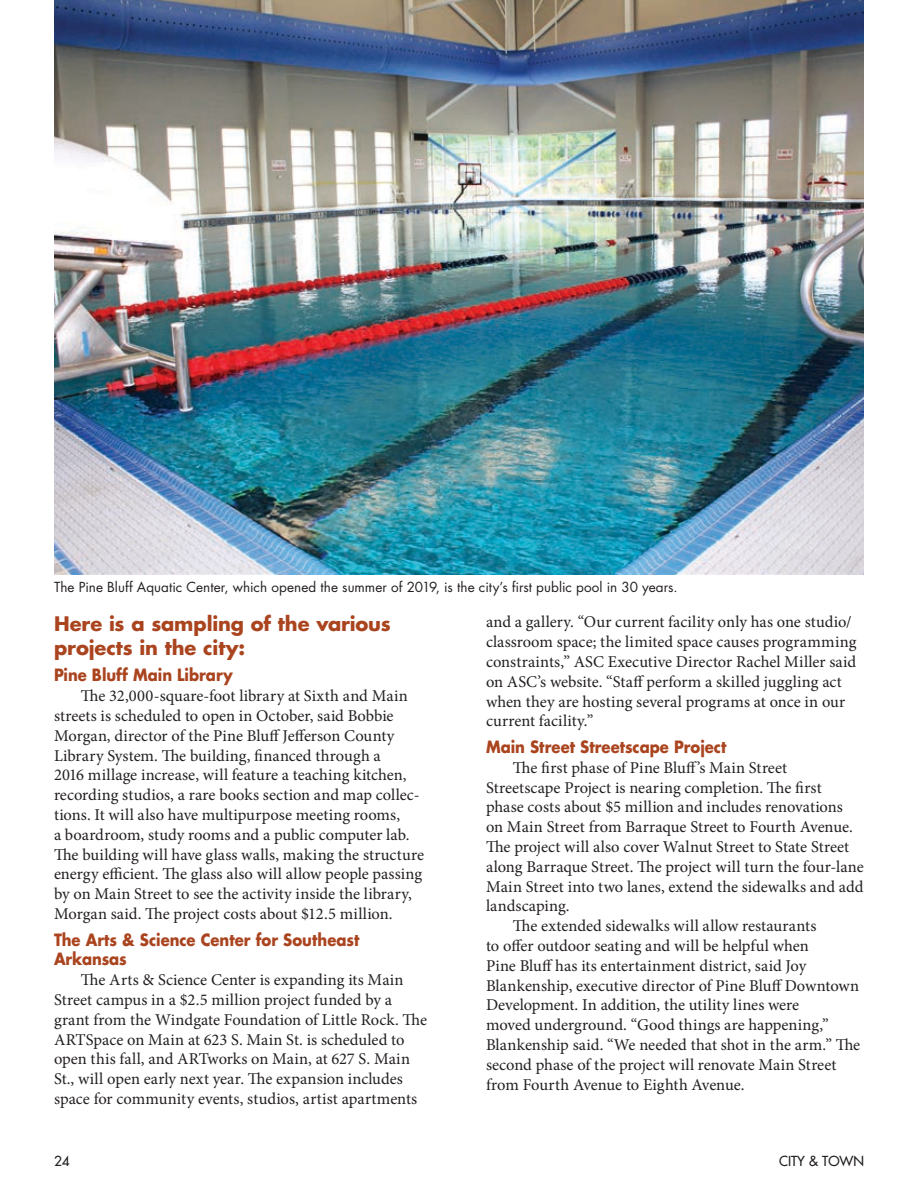
<style>
.page{position:relative;width:918px;height:1188px;background:#fff}
.page>*{position:absolute;margin:0;border:0;box-sizing:border-box;transform-origin:0 0}
.t1{font:700 19.5px/23.4px "Futura LT Pro";letter-spacing:-.005em;color:#aa441f}
.t2{font:16.5px/19.8px "Minion Pro";color:#231f20}
.t3{font:700 16.5px/19.8px "Futura LT Pro";color:#aa441f;scale:.9 1}
.t4{font:13.5px "Futura LT Pro";letter-spacing:.005em;color:#231f20}
.t5{font:500 13.5px "Futura LT Pro";color:#231f20}
</style>
<div class="page">
<img style="left:54px;top:0;width:810px;height:575px">
<p class="t4" style="left:54px;top:578px;width:625px">The Pine Bluff Aquatic Center, which opened the summer of 2019, is the city’s first public pool in 30 years.</p>
<p class="t1" style="left:54px;top:612px;width:338px">Here is a sampling of the various projects in the city:</p>
<p class="t3" style="left:54px;top:665px;width:200px">Pine Bluff Main Library</p>
<p class="t2" style="left:54px;top:686px;width:372px;text-indent:27px">The 32,000-square-foot library at Sixth and Main streets is scheduled to open in October, said Bobbie Morgan, director of the Pine Bluff Jefferson County Library System. The building, financed through a<br>2016 millage increase, will feature a teaching kitchen, recording studios, a rare books section and map collec&shy;tions. It will also have multipurpose meeting rooms,<br>a boardroom, study rooms and a public computer lab.<br>The building will have glass walls, making the structure energy efficient. The glass also will allow people passing by on Main Street to see the activity inside the library, Morgan said. The project costs about $12.5 million.</p>
<p class="t3" style="left:54px;top:929px;width:341px">The Arts &amp; Science Center for Southeast<br>Arkansas</p>
<p class="t2" style="left:54px;top:970px;width:375px;text-indent:27px">The Arts &amp; Science Center is expanding its Main Street campus in a $2.5 million project funded by a grant from the Windgate Foundation of Little Rock. The ARTSpace on Main at 623 S. Main St. is scheduled to open this fall, and ARTworks on Main, at 627 S. Main St., will open early next year. The expansion includes space for community events, studios, artist apartments</p>
<p class="t2" style="left:486px;top:612px;width:372px">and a gallery. “Our current facility only has one studio/ classroom space; the limited space causes programming constraints,” ASC Executive Director Rachel Miller said on ASC’s website. “Staff perform a skilled juggling act when they are hosting several programs at once in our current facility.”</p>
<p class="t3" style="left:486px;top:736px;width:269px">Main Street Streetscape Project</p>
<p class="t2" style="left:513px;top:758px;width:276px">The first phase of Pine Bluff’s Main Street</p>
<p class="t2" style="left:486px;top:777px;width:337px">Streetscape Project is nearing completion. The first</p>
<p class="t2" style="left:486px;top:797px;width:358px">phase costs about $5 million and includes renovations</p>
<p class="t2" style="left:486px;top:817px;width:368px">on Main Street from Barraque Street to Fourth Avenue.</p>
<p class="t2" style="left:486px;top:837px;width:365px">The project will also cover Walnut Street to State Street</p>
<p class="t2" style="left:486px;top:857px;width:379px">along Barraque Street. The project will turn the four-lane</p>
<p class="t2" style="left:486px;top:876px;width:379px">Main Street into two lanes, extend the sidewalks and add</p>
<p class="t2" style="left:486px;top:896px;width:85px">landscaping.</p>
<p class="t2" style="left:513px;top:916px;width:305px">The extended sidewalks will allow restaurants</p>
<p class="t2" style="left:486px;top:936px;width:324px">to offer outdoor seating and will be helpful when</p>
<p class="t2" style="left:486px;top:956px;width:322px">Pine Bluff has its entertainment district, said Joy</p>
<p class="t2" style="left:486px;top:975px;width:375px">Blankenship, executive director of Pine Bluff Downtown</p>
<p class="t2" style="left:486px;top:995px;width:315px">Development. In addition, the utility lines were</p>
<p class="t2" style="left:486px;top:1015px;width:344px">moved underground. “Good things are happening,”</p>
<p class="t2" style="left:486px;top:1035px;width:376px">Blankenship said. “We needed that shot in the arm.” The</p>
<p class="t2" style="left:486px;top:1055px;width:352px">second phase of the project will renovate Main Street</p>
<p class="t2" style="left:486px;top:1074px;width:260px">from Fourth Avenue to Eighth Avenue.</p>
<p class="t5" style="left:54px;top:1151px;width:17px">24</p>
<p class="t5" style="left:779px;top:1151px;width:86px">CITY &amp; TOWN</p>
</div>
